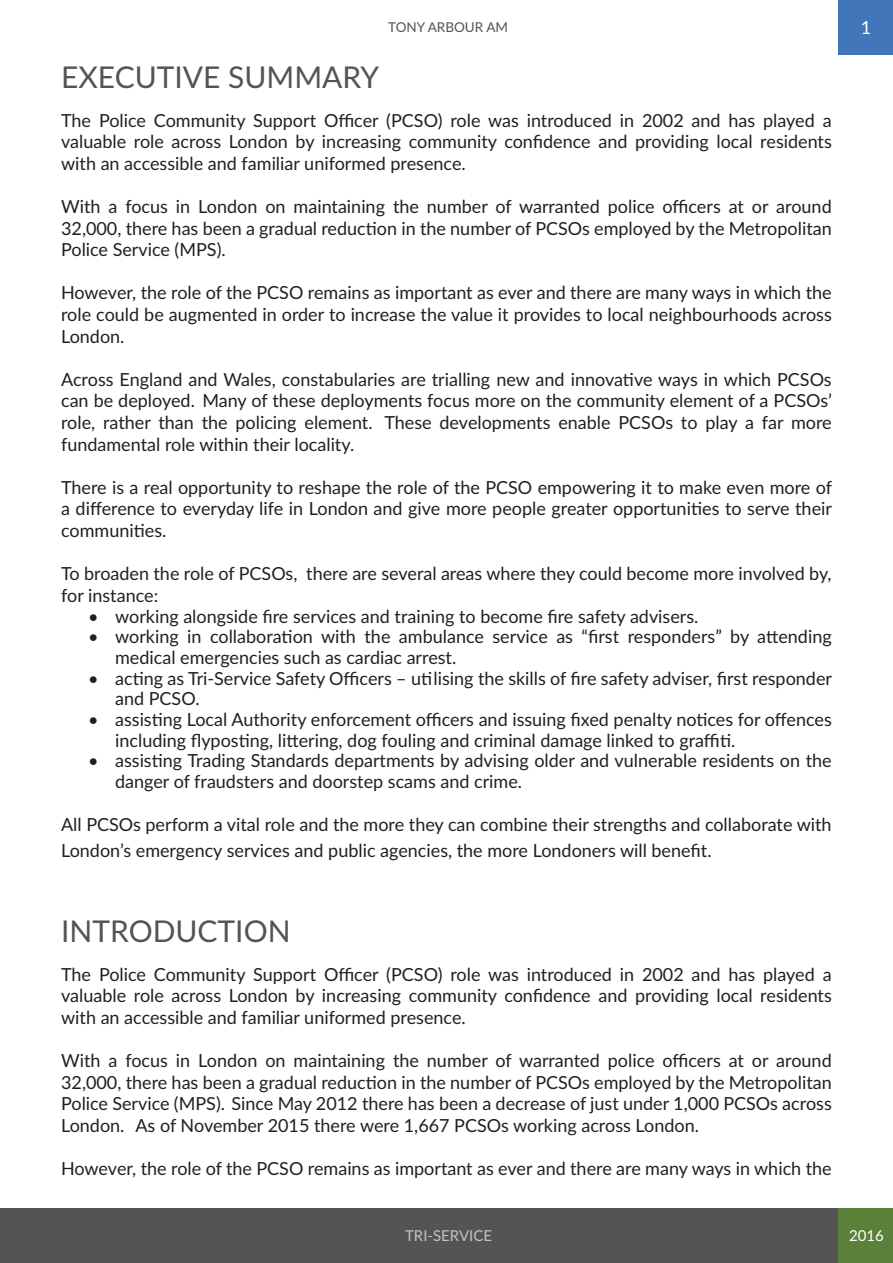
<style>
.page{position:relative;width:893px;height:1263px;background:#fff}
.page>*{position:absolute;margin:0;border:0;box-sizing:border-box;transform-origin:0 0}
.t1{font:30px "Lato Latin";color:#545454}
.t2{font:18px/21.6px "Lato Latin";color:#231f20;text-align:justify}
.t3{font:18px "Lato Latin";color:#fff}
.t4{font:15px "Lato Latin";color:#c2c2c2}
.t5{font:15px "Lato Latin";color:#fff}
.t6{font:13.5px "Lato Latin";color:#545454}
</style>
<div class="page">
<div style="left:0;top:1209px;width:843px;height:54px;background:#545454"></div>
<div style="left:839px;top:1209px;width:54px;height:54px;background:#5a8139"></div>
<div style="left:839px;top:0;width:54px;height:54px;background:#4276bb"></div>
<p class="t6" style="left:388px;top:19px;width:121px">TONY ARBOUR AM</p>
<p class="t3" style="left:861px;top:17px;width:12px">1</p>
<h1 class="t1" style="left:61px;top:60px;width:320px">EXECUTIVE SUMMARY</h1>
<p class="t2" style="left:61px;top:109px;width:772px">The Police Community Support Officer (PCSO) role was introduced in 2002 and has played a valuable role across London by increasing community confidence and providing local residents with an accessible and familiar uniformed presence.</p>
<p class="t2" style="left:61px;top:195px;width:772px">With a focus in London on maintaining the number of warranted police officers at or around 32,000, there has been a gradual reduction in the number of PCSOs employed by the Metropolitan Police Service (MPS).</p>
<p class="t2" style="left:61px;top:282px;width:772px">However, the role of the PCSO remains as important as ever and there are many ways in which the role could be augmented in order to increase the value it provides to local neighbourhoods across London.</p>
<p class="t2" style="left:61px;top:368px;width:772px">Across England and Wales, constabularies are trialling new and innovative ways in which PCSOs can be deployed. Many of these deployments focus more on the community element of a PCSOs’ role, rather than the policing element. These developments enable PCSOs to play a far more fundamental role within their locality.</p>
<p class="t2" style="left:61px;top:476px;width:772px">There is a real opportunity to reshape the role of the PCSO empowering it to make even more of a difference to everyday life in London and give more people greater opportunities to serve their communities.</p>
<p class="t2" style="left:61px;top:563px;width:772px">To broaden the role of PCSOs, there are several areas where they could become more involved by, for instance:</p>
<p class="t2" style="left:88px;top:605px;width:612px">• working alongside fire services and training to become fire safety advisers.</p>
<p class="t2" style="left:115px;top:626px;width:718px;line-height:20.7px;text-indent:-27px">• working in collaboration with the ambulance service as “first responders” by attending medical emergencies such as cardiac arrest.</p>
<p class="t2" style="left:115px;top:668px;width:718px;line-height:20.7px;text-indent:-27px">• acting as Tri-Service Safety Officers – utilising the skills of fire safety adviser, first responder and PCSO.</p>
<p class="t2" style="left:115px;top:709px;width:718px;line-height:20.7px;text-indent:-27px">• assisting Local Authority enforcement officers and issuing fixed penalty notices for offences including flyposting, littering, dog fouling and criminal damage linked to graffiti.</p>
<p class="t2" style="left:115px;top:750px;width:718px;line-height:20.7px;text-indent:-27px">• assisting Trading Standards departments by advising older and vulnerable residents on the danger of fraudsters and doorstep scams and crime.</p>
<p class="t2" style="left:61px;top:812px;width:772px;line-height:25.2px">All PCSOs perform a vital role and the more they can combine their strengths and collaborate with<br>London’s emergency services and public agencies, the more Londoners will benefit.</p>
<h1 class="t1" style="left:61px;top:914px;width:231px">INTRODUCTION</h1>
<p class="t2" style="left:61px;top:963px;width:772px">The Police Community Support Officer (PCSO) role was introduced in 2002 and has played a valuable role across London by increasing community confidence and providing local residents with an accessible and familiar uniformed presence.</p>
<p class="t2" style="left:61px;top:1050px;width:772px">With a focus in London on maintaining the number of warranted police officers at or around 32,000, there has been a gradual reduction in the number of PCSOs employed by the Metropolitan Police Service (MPS). Since May 2012 there has been a decrease of just under 1,000 PCSOs across London. As of November 2015 there were 1,667 PCSOs working across London.</p>
<p class="t2" style="left:61px;top:1158px;width:772px">However, the role of the PCSO remains as important as ever and there are many ways in which the</p>
<p class="t4" style="left:405px;top:1227px;width:88px">TRI-SERVICE</p>
<p class="t5" style="left:849px;top:1227px;width:36px">2016</p>
</div>
